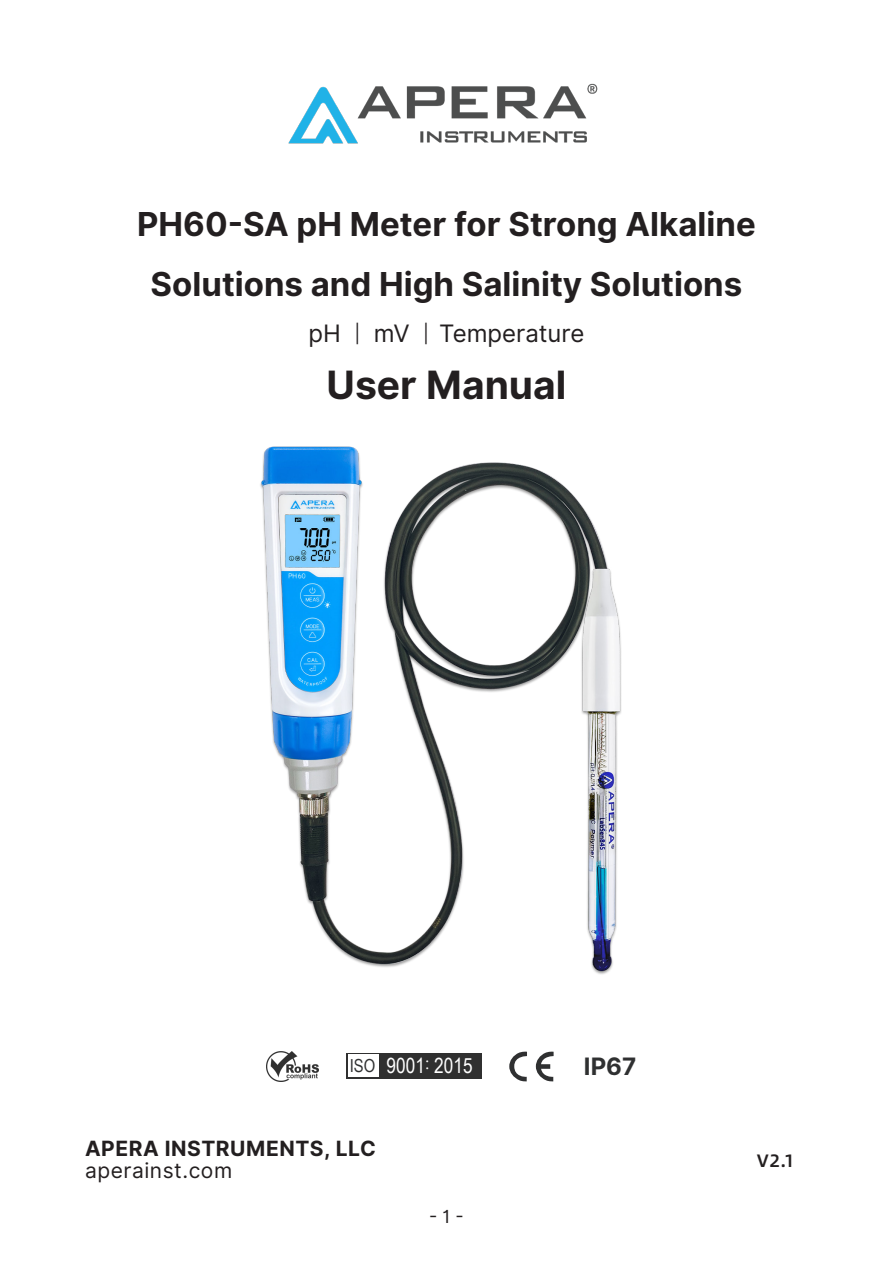
<style>
.page{position:relative;width:893px;height:1263px;background:#fff}
.page>*{position:absolute;margin:0;border:0;box-sizing:border-box;transform-origin:0 0}
.t1{font:700 39px "Inter";color:#231f20}
.t2{font:700 33px/60px "Inter";color:#231f20;text-align:center}
.t3{font:24px "Inter";color:#231f20}
.t4{font:700 24px "Inter";color:#2f3031}
.t5{font:700 21px "Inter";letter-spacing:.025em;color:#231f20}
.t6{font:21px "Inter";letter-spacing:.025em;color:#231f20}
.t7{font:21px "Arial Narrow";color:#fff}
.t8{font:500 18px "Alibaba Pu Hui Ti";color:#231f20}
.t9{font:18px "Inter";color:#231f20}
.t10{font:18px "Arial Narrow";color:#2f3031}
.s1{font-size:18px}
</style>
<div class="page">
<svg style="left:509px;top:1051px;width:18px;height:31px"></svg>
<svg style="left:536px;top:1051px;width:18px;height:31px"></svg>
<img style="left:266px;top:1052px;width:53px;height:29px">
<div style="left:346px;top:1053px;width:136px;height:25px;background:#303030"></div>
<div style="left:348px;top:1054px;width:31px;height:23px;background:#fff"></div>
<img style="left:288px;top:83px;width:310px;height:61px">
<img style="left:260px;top:446px;width:361px;height:528px">
<p class="t2" style="left:137px;top:195px;width:620px">PH60-SA pH Meter for Strong Alkaline<br>Solutions and High Salinity Solutions</p>
<p class="t3" style="left:309px;top:316px;width:277px">pH <span class="s1">|</span> mV <span class="s1">|</span> Temperature</p>
<p class="t1" style="left:327px;top:356px;width:241px">User Manual</p>
<p class="t10" style="left:350px;top:1052px;width:27px">ISO</p>
<p class="t7" style="left:387px;top:1050px;width:87px">9001<sup>:</sup> 2015</p>
<p class="t4" style="left:584px;top:1049px;width:54px">IP67</p>
<p class="t5" style="left:85px;top:1133px;width:292px">APERA INSTRUMENTS, LLC</p>
<p class="t6" style="left:85px;top:1155px;width:149px">aperainst.com</p>
<p class="t9" style="left:429px;top:1203px;width:36px">- 1 -</p>
<p class="t8" style="left:757px;top:1146px;width:39px">V2.1</p>
</div>
